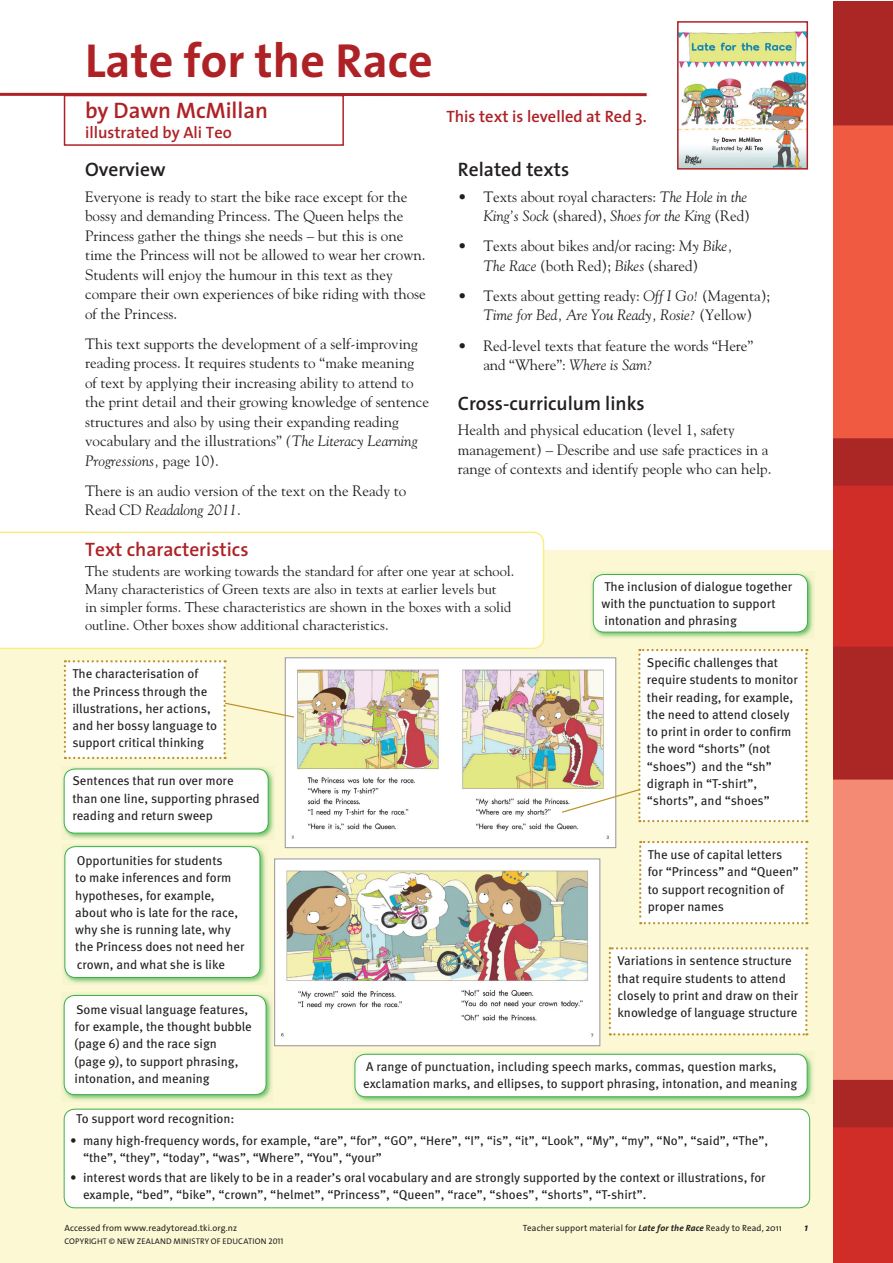
<style>
.page{position:relative;width:893px;height:1263px;background:#fff}
.page>*{position:absolute;margin:0;border:0;box-sizing:border-box;transform-origin:0 0}
.t1{font:48px "The Sans NZ Bold";color:#ae2226}
.t2{font:700 22.5px "The Sans NZ Semi";color:#ae2226}
.t3{font:700 19.5px "The Sans NZ Semi";color:#231f20}
.t4{font:700 19.5px "The Sans NZ Semi";color:#ae2226}
.t5{font:700 16.5px "The Sans NZ Semi";color:#ae2226}
.t6{font:15px/19.5px "Goudy NZ";color:#231f20}
.t7{font:14.25px/18px "Goudy NZ";color:#231f20}
.t8{font:12.75px/17.2px "Meta Pro";color:#231f20}
.t9{font:italic 700 10.5px "The Sans Os F";color:#231f20}
.t10{font:9px "The Sans Os F";letter-spacing:.015em;color:#231f20}
.t11{font:8.25px "The Sans Os F";color:#231f20}
.s1{font-style:italic}
.s2{font-weight:700;font-style:italic}
</style>
<div class="page">
<div style="left:0;top:549px;width:833px;height:714px;background:#fcf8d3"></div>
<svg style="left:0;top:531px;width:544px;height:118px"></svg>
<img style="left:680px;top:31px;width:125px;height:136px">
<div style="left:677px;top:21px;width:131px;height:149px;border:2px solid #ae2226"></div>
<div style="left:64px;top:1109px;width:746px;height:99px;background:#fff;border-radius:11px"></div>
<div style="left:64px;top:1109px;width:746px;height:99px;border:1px solid #40ae49;border-radius:11px"></div>
<img style="left:287px;top:660px;width:327px;height:186px">
<div style="left:285px;top:658px;width:331px;height:190px;border:1px solid #939598"></div>
<img style="left:276px;top:861px;width:322px;height:183px">
<div style="left:274px;top:859px;width:326px;height:187px;border:1px solid #939598"></div>
<div style="left:61px;top:766px;width:214px;height:74px;background:#40ae49;opacity:.75"></div>
<div style="left:64px;top:769px;width:204px;height:64px;background:#fff;border-radius:11px"></div>
<div style="left:64px;top:769px;width:205px;height:64px;border:1px solid #40ae49;border-radius:11px"></div>
<svg style="left:609px;top:947px;width:198px;height:88px"></svg>
<div style="left:590px;top:571px;width:224px;height:68px;background:#40ae49;opacity:.75"></div>
<div style="left:593px;top:574px;width:214px;height:58px;background:#fff;border-radius:11px"></div>
<div style="left:593px;top:574px;width:215px;height:58px;border:1px solid #40ae49;border-radius:11px"></div>
<div style="left:61px;top:992px;width:212px;height:109px;background:#40ae49;opacity:.75"></div>
<div style="left:64px;top:995px;width:202px;height:100px;background:#fff;border-radius:11px"></div>
<div style="left:64px;top:995px;width:202px;height:100px;border:1px solid #40ae49;border-radius:11px"></div>
<div style="left:352px;top:1051px;width:462px;height:53px;background:#40ae49;opacity:.75"></div>
<div style="left:355px;top:1054px;width:452px;height:43px;background:#fff;border-radius:11px"></div>
<div style="left:355px;top:1054px;width:452px;height:43px;border:1px solid #40ae49;border-radius:11px"></div>
<svg style="left:639px;top:841px;width:168px;height:83px"></svg>
<div style="left:62px;top:844px;width:205px;height:141px;background:#40ae49;opacity:.75"></div>
<div style="left:65px;top:847px;width:195px;height:130px;background:#fff;border-radius:11px"></div>
<div style="left:64px;top:846px;width:196px;height:132px;border:1px solid #40ae49;border-radius:11px"></div>
<div style="left:64px;top:95px;width:280px;height:51px;border:2px solid #ae2226"></div>
<hr style="left:0;top:93px;width:647px;height:3px;background:#ae2226">
<svg style="left:64px;top:660px;width:231px;height:99px"></svg>
<svg style="left:561px;top:649px;width:246px;height:173px"></svg>
<img style="left:833px;top:1px;width:59px;height:1262px">
<h1 class="t1" style="left:85px;top:21px;width:349px">Late for the Race</h1>
<h2 class="t2" style="left:85px;top:92px;width:185px">by Dawn McMillan</h2>
<p class="t5" style="left:446px;top:103px;width:202px">This text is levelled at Red 3.</p>
<p class="t5" style="left:85px;top:118px;width:148px">illustrated by Ali Teo</p>
<h3 class="t3" style="left:85px;top:153px;width:82px">Overview</h3>
<p class="t6" style="left:85px;top:186px;width:342px">Everyone is ready to start the bike race except for the bossy and demanding Princess. The Queen helps the Princess gather the things she needs – but this is one time the Princess will not be allowed to wear her crown.<br>Students will enjoy the humour in this text as they compare their own experiences of bike riding with those of the Princess.</p>
<p class="t6" style="left:85px;top:333px;width:346px">This text supports the development of a self-improving reading process. It requires students to “make meaning of text by applying their increasing ability to attend to the print detail and their growing knowledge of sentence structures and also by using their expanding reading vocabulary and the illustrations” <span class="s1">(The Literacy Learning Progressions,</span> page 10).</p>
<p class="t6" style="left:85px;top:480px;width:323px">There is an audio version of the text on the Ready to<br>Read CD <span class="s1">Readalong 2011</span>.</p>
<h3 class="t3" style="left:458px;top:153px;width:113px">Related texts</h3>
<p class="t6" style="left:458px;top:186px;width:294px;text-align:right">• Texts about royal characters: <span class="s1">The Hole in the<br>King’s Sock</span> (shared), <span class="s1">Shoes for the King</span> (Red)</p>
<p class="t6" style="left:458px;top:236px;width:276px;text-align:center">• Texts about bikes and/or racing: <span class="s1">My Bike,<br>The Race</span> (both Red); <span class="s1">Bikes</span> (shared)</p>
<p class="t6" style="left:458px;top:285px;width:314px;text-align:center">• Texts about getting ready: <span class="s1">Off I Go!</span> (Magenta);<br><span class="s1">Time for Bed, Are You Ready, Rosie?</span> (Yellow)</p>
<p class="t6" style="left:483px;top:335px;width:271px;text-indent:-26px">• Red-level texts that feature the words “Here” and “Where”: <span class="s1">Where is Sam?</span></p>
<h3 class="t3" style="left:458px;top:387px;width:188px">Cross-curriculum links</h3>
<p class="t6" style="left:458px;top:420px;width:315px">Health and physical education (level 1, safety management) – Describe and use safe practices in a range of contexts and identify people who can help.</p>
<h3 class="t4" style="left:85px;top:533px;width:165px">Text characteristics</h3>
<p class="t7" style="left:85px;top:562px;width:431px">The students are working towards the standard for after one year at school.<br>Many characteristics of Green texts are also in texts at earlier levels but<br>in simpler forms. These characteristics are shown in the boxes with a solid outline. Other boxes show additional characteristics.</p>
<p class="t8" style="left:601px;top:577px;width:192px">The inclusion of dialogue together with the punctuation to support intonation and phrasing</p>
<p class="t8" style="left:72px;top:664px;width:146px">The characterisation of the Princess through the illustrations, her actions, and her bossy language to support critical thinking</p>
<p class="t8" style="left:647px;top:653px;width:153px">Specific challenges that require students to monitor their reading, for example, the need to attend closely to print in order to confirm the word “shorts” (not “shoes”) and the “sh” digraph in “T-shirt”, “shorts”, and “shoes”</p>
<p class="t8" style="left:72px;top:771px;width:189px">Sentences that run over more than one line, supporting phrased reading and return sweep</p>
<p class="t8" style="left:75px;top:851px;width:171px">Opportunities for students<br>to make inferences and form hypotheses, for example, about who is late for the race, why she is running late, why the Princess does not need her crown, and what she is like</p>
<p class="t8" style="left:75px;top:1000px;width:179px">Some visual language features, for example, the thought bubble (page 6) and the race sign<br>(page 9), to support phrasing, intonation, and meaning</p>
<p class="t8" style="left:648px;top:845px;width:153px">The use of capital letters for “Princess” and “Queen” to support recognition of proper names</p>
<p class="t8" style="left:617px;top:951px;width:183px">Variations in sentence structure that require students to attend closely to print and draw on their knowledge of language structure</p>
<p class="t8" style="left:363px;top:1057px;width:436px">A range of punctuation, including speech marks, commas, question marks, exclamation marks, and ellipses, to support phrasing, intonation, and meaning</p>
<p class="t8" style="left:76px;top:1109px;width:160px">To support word recognition:</p>
<p class="t8" style="left:83px;top:1131px;width:687px;text-indent:-13px">• many high-frequency words, for example, “are”, “for”, “GO”, “Here”, “I”, “is”, “it”, “Look”, “My”, “my”, “No”, “said”, “The”, “the”, “they”, “today”, “was”, “Where”, “You”, “your”</p>
<p class="t8" style="left:83px;top:1167px;width:684px;text-indent:-13px">• interest words that are likely to be in a reader’s oral vocabulary and are strongly supported by the context or illustrations, for example, “bed”, “bike”, “crown”, “helmet”, “Princess”, “Queen”, “race”, “shoes”, “shorts”, “T-shirt”.</p>
<p class="t10" style="left:64px;top:1222px;width:174px">Accessed from www.readytoread.tki.org.nz</p>
<p class="t11" style="left:64px;top:1235px;width:221px">COPYRIGHT © NEW ZEALAND MINISTRY OF EDUCATION 2011</p>
<p class="t10" style="left:523px;top:1222px;width:260px">Teacher support material for <span class="s2">Late for the Race</span> Ready to Read, 2011</p>
<p class="t9" style="left:804px;top:1221px;width:5px">1</p>
</div>
